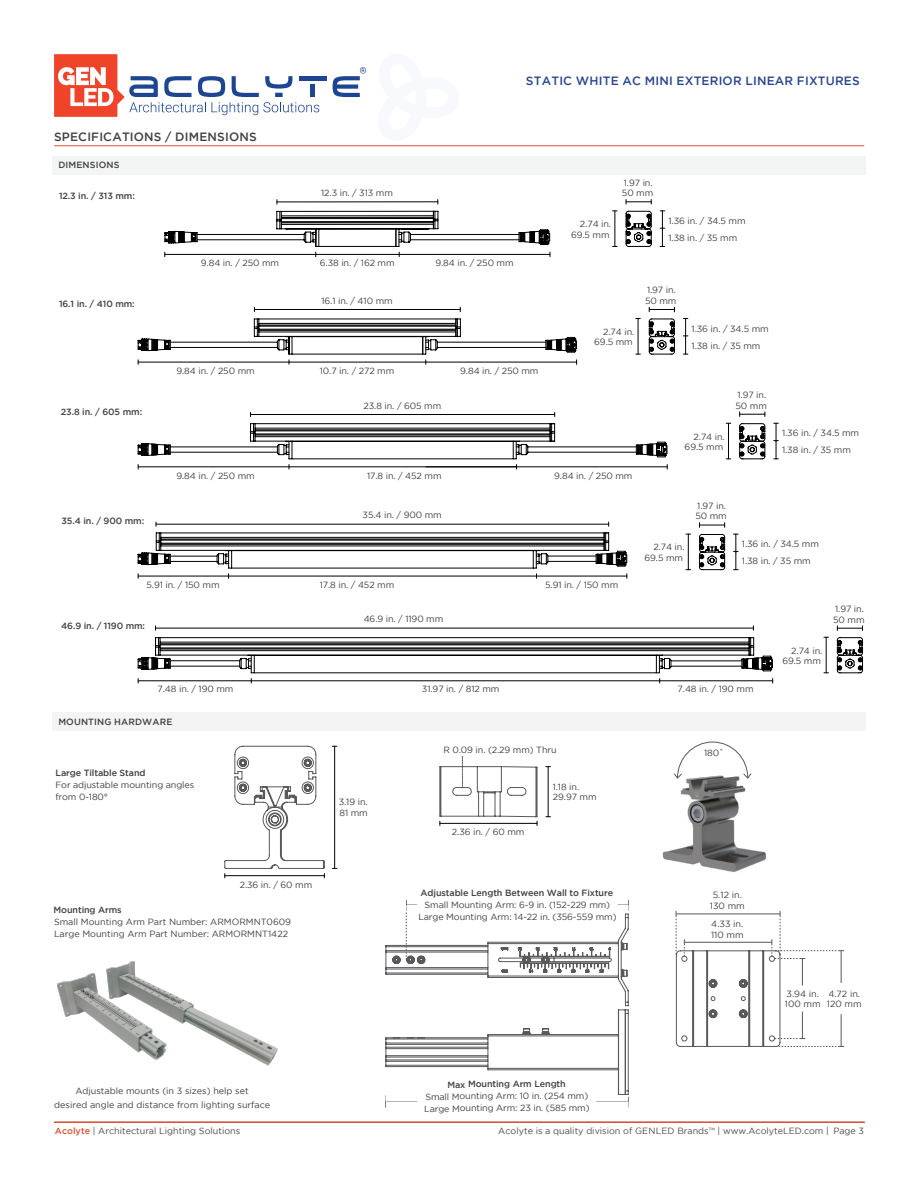
<style>
.page{position:relative;width:918px;height:1188px;background:#fff}
.page>*{position:absolute;margin:0;border:0;box-sizing:border-box;transform-origin:0 0}
.t1{font:500 12px "Gotham";letter-spacing:.015em;color:#28458e}
.t2{font:500 12px "Gotham";letter-spacing:.015em;color:#414042}
.t3{font:9px/10.5px "Gotham";letter-spacing:-.01em;color:#414042}
.t4{font:500 9px "Gotham";letter-spacing:-.01em;color:#414042}
.t5{font:9px "Gotham";color:#4a4a4b}
.t6{font:500 9px "Gotham";letter-spacing:.015em;color:#414042}
.s1{font-weight:500;color:#db5337}
.s2{color:#58595b}
</style>
<div class="page">
<hr style="left:54px;top:145px;width:810px;height:1px;background:#db5337">
<svg style="left:54px;top:54px;width:265px;height:63px"></svg>
<div style="left:310px;top:85px;width:5px;height:12px;background:#1d4592"></div>
<hr style="left:299px;top:76px;width:27px;height:4px;background:#1d4592">
<svg style="left:333px;top:67px;width:33px;height:30px"></svg>
<hr style="left:54px;top:1122px;width:811px;height:1px;background:#db5337">
<div style="left:52px;top:156px;width:814px;height:18px;background:#f3f4f4"></div>
<img style="left:57px;top:962px;width:221px;height:104px">
<svg style="left:385px;top:900px;width:244px;height:208px"></svg>
<svg style="left:676px;top:911px;width:168px;height:136px"></svg>
<svg style="left:138px;top:423px;width:530px;height:36px"></svg>
<svg style="left:138px;top:533px;width:490px;height:35px"></svg>
<svg style="left:138px;top:637px;width:635px;height:36px"></svg>
<svg style="left:626px;top:211px;width:26px;height:36px"></svg>
<svg style="left:649px;top:319px;width:26px;height:35px"></svg>
<svg style="left:739px;top:423px;width:26px;height:36px"></svg>
<svg style="left:699px;top:534px;width:26px;height:36px"></svg>
<svg style="left:626px;top:200px;width:26px;height:4px"></svg>
<svg style="left:649px;top:307px;width:26px;height:5px"></svg>
<svg style="left:739px;top:412px;width:27px;height:4px"></svg>
<svg style="left:699px;top:523px;width:26px;height:4px"></svg>
<hr style="left:615px;top:211px;width:1px;height:35px;background:#000">
<hr style="left:638px;top:319px;width:1px;height:35px;background:#000">
<hr style="left:728px;top:423px;width:1px;height:36px;background:#000">
<hr style="left:688px;top:534px;width:1px;height:36px;background:#000">
<svg style="left:837px;top:637px;width:26px;height:36px"></svg>
<svg style="left:837px;top:626px;width:26px;height:4px"></svg>
<hr style="left:826px;top:637px;width:1px;height:36px;background:#000">
<svg style="left:660px;top:211px;width:5px;height:36px"></svg>
<svg style="left:683px;top:318px;width:5px;height:37px"></svg>
<svg style="left:774px;top:423px;width:4px;height:37px"></svg>
<svg style="left:734px;top:534px;width:4px;height:36px"></svg>
<svg style="left:138px;top:319px;width:439px;height:35px"></svg>
<hr style="left:277px;top:202px;width:161px;height:1px;background:#000">
<hr style="left:254px;top:309px;width:206px;height:1px;background:#000">
<hr style="left:251px;top:414px;width:304px;height:1px;background:#000">
<hr style="left:156px;top:524px;width:453px;height:1px;background:#000">
<hr style="left:156px;top:628px;width:597px;height:1px;background:#000">
<div style="left:52px;top:712px;width:814px;height:19px;background:#f3f4f4"></div>
<img style="left:662px;top:779px;width:105px;height:93px">
<svg style="left:674px;top:742px;width:78px;height:37px"></svg>
<hr style="left:334px;top:746px;width:1px;height:122px;background:#000">
<hr style="left:548px;top:767px;width:1px;height:50px;background:#000">
<svg style="left:224px;top:746px;width:101px;height:132px"></svg>
<hr style="left:225px;top:875px;width:99px;height:1px;background:#000">
<svg style="left:439px;top:756px;width:99px;height:70px"></svg>
<hr style="left:440px;top:823px;width:97px;height:1px;background:#000">
<hr style="left:289px;top:362px;width:137px;height:1px;background:#000">
<hr style="left:289px;top:467px;width:228px;height:1px;background:#000">
<hr style="left:229px;top:576px;width:308px;height:1px;background:#000">
<hr style="left:251px;top:681px;width:409px;height:1px;background:#000">
<hr style="left:426px;top:362px;width:151px;height:1px;background:#000">
<hr style="left:426px;top:467px;width:241px;height:1px;background:#000">
<hr style="left:537px;top:576px;width:90px;height:1px;background:#000">
<hr style="left:660px;top:681px;width:113px;height:1px;background:#000">
<svg style="left:164px;top:211px;width:387px;height:46px"></svg>
<hr style="left:165px;top:254px;width:151px;height:1px;background:#000">
<hr style="left:138px;top:362px;width:151px;height:1px;background:#000">
<hr style="left:138px;top:467px;width:151px;height:1px;background:#000">
<hr style="left:138px;top:576px;width:90px;height:1px;background:#000">
<hr style="left:138px;top:681px;width:113px;height:1px;background:#000">
<h1 class="t2" style="left:54px;top:129px;width:204px">SPECIFICATIONS / DIMENSIONS</h1>
<p class="t6" style="left:58px;top:160px;width:63px">DIMENSIONS</p>
<p class="t4" style="left:59px;top:191px;width:77px">12.3 in. / 313 mm:</p>
<p class="t4" style="left:59px;top:299px;width:77px">16.1 in. / 410 mm:</p>
<p class="t4" style="left:61px;top:407px;width:83px">23.8 in. / 605 mm:</p>
<p class="t4" style="left:61px;top:516px;width:84px">35.4 in. / 900 mm:</p>
<p class="t3" style="left:201px;top:258px;width:80px">9.84 in. / 250 mm</p>
<p class="t3" style="left:176px;top:366px;width:80px">9.84 in. / 250 mm</p>
<p class="t3" style="left:176px;top:470px;width:80px">9.84 in. / 250 mm</p>
<p class="t3" style="left:146px;top:580px;width:75px">5.91 in. / 150 mm</p>
<p class="t4" style="left:61px;top:621px;width:85px">46.9 in. / 1190 mm:</p>
<p class="t3" style="left:321px;top:188px;width:73px">12.3 in. / 313 mm</p>
<p class="t3" style="left:320px;top:258px;width:76px">6.38 in. / 162 mm</p>
<p class="t3" style="left:321px;top:295px;width:73px">16.1 in. / 410 mm</p>
<p class="t3" style="left:320px;top:366px;width:76px">10.7 in. / 272 mm</p>
<h1 class="t1" style="left:526px;top:74px;width:335px">STATIC WHITE AC MINI EXTERIOR LINEAR FIXTURES</h1>
<p class="t3" style="left:435px;top:258px;width:80px">9.84 in. / 250 mm</p>
<p class="t3" style="left:460px;top:366px;width:80px">9.84 in. / 250 mm</p>
<p class="t3" style="left:571px;top:219px;width:42px;text-align:right">2.74 in.<br>69.5 mm</p>
<p class="t3" style="left:622px;top:177px;width:33px">1.97 in.<br>50 mm</p>
<p class="t3" style="left:668px;top:215px;width:79px">1.36 in. / 34.5 mm</p>
<p class="t3" style="left:668px;top:232px;width:70px">1.38 in. / 35 mm</p>
<p class="t3" style="left:645px;top:285px;width:33px">1.97 in.<br>50 mm</p>
<p class="t3" style="left:594px;top:326px;width:42px;text-align:right">2.74 in.<br>69.5 mm</p>
<p class="t3" style="left:692px;top:323px;width:79px">1.36 in. / 34.5 mm</p>
<p class="t3" style="left:692px;top:340px;width:70px">1.38 in. / 35 mm</p>
<p class="t3" style="left:364px;top:401px;width:79px">23.8 in. / 605 mm</p>
<p class="t3" style="left:367px;top:470px;width:76px">17.8 in. / 452 mm</p>
<p class="t3" style="left:554px;top:470px;width:80px">9.84 in. / 250 mm</p>
<p class="t3" style="left:363px;top:509px;width:81px">35.4 in. / 900 mm</p>
<p class="t3" style="left:320px;top:580px;width:76px">17.8 in. / 452 mm</p>
<p class="t3" style="left:364px;top:614px;width:81px">46.9 in. / 1190 mm</p>
<p class="t3" style="left:545px;top:580px;width:75px">5.91 in. / 150 mm</p>
<p class="t3" style="left:685px;top:431px;width:42px;text-align:right">2.74 in.<br>69.5 mm</p>
<p class="t3" style="left:736px;top:389px;width:33px">1.97 in.<br>50 mm</p>
<p class="t3" style="left:782px;top:428px;width:79px">1.36 in. / 34.5 mm</p>
<p class="t3" style="left:782px;top:445px;width:70px">1.38 in. / 35 mm</p>
<p class="t3" style="left:644px;top:542px;width:42px;text-align:right">2.74 in.<br>69.5 mm</p>
<p class="t3" style="left:695px;top:500px;width:33px">1.97 in.<br>50 mm</p>
<p class="t3" style="left:742px;top:539px;width:79px">1.36 in. / 34.5 mm</p>
<p class="t3" style="left:742px;top:556px;width:70px">1.38 in. / 35 mm</p>
<p class="t3" style="left:782px;top:645px;width:42px;text-align:right">2.74 in.<br>69.5 mm</p>
<p class="t3" style="left:833px;top:603px;width:33px">1.97 in.<br>50 mm</p>
<p class="t3" style="left:158px;top:684px;width:77px">7.48 in. / 190 mm</p>
<p class="t3" style="left:422px;top:684px;width:79px">31.97 in. / 812 mm</p>
<p class="t3" style="left:678px;top:684px;width:77px">7.48 in. / 190 mm</p>
<p class="t6" style="left:58px;top:716px;width:116px">MOUNTING HARDWARE</p>
<p class="t4" style="left:56px;top:767px;width:92px">Large Tiltable Stand</p>
<p class="t3" style="left:55px;top:778px;width:140px;line-height:12px">For adjustable mounting angles from 0-180°</p>
<p class="t3" style="left:339px;top:797px;width:31px">3.19 in.<br>81 mm</p>
<p class="t3" style="left:443px;top:744px;width:115px">R 0.09 in. (2.29 mm) Thru</p>
<p class="t3" style="left:452px;top:827px;width:74px">2.36 in. / 60 mm</p>
<p class="t3" style="left:553px;top:781px;width:45px">1.18 in.<br>29.97 mm</p>
<p class="t3" style="left:704px;top:747px;width:21px">180˚</p>
<p class="t3" style="left:240px;top:879px;width:74px">2.36 in. / 60 mm</p>
<p class="t4" style="left:421px;top:888px;width:194px">Adjustable Length Between Wall to Fixture</p>
<p class="t3" style="left:418px;top:899px;width:200px;line-height:12px;text-align:center">Small Mounting Arm: 6-9 in. (152-229 mm)<br>Large Mounting Arm: 14-22 in. (356-559 mm)</p>
<p class="t3" style="left:710px;top:890px;width:36px;text-align:center">5.12 in.<br>130 mm</p>
<p class="t4" style="left:54px;top:905px;width:70px">Mounting Arms</p>
<p class="t3" style="left:54px;top:916px;width:239px;line-height:12px">Small Mounting Arm Part Number: ARMORMNT0609<br>Large Mounting Arm Part Number: ARMORMNT1422</p>
<p class="t3" style="left:711px;top:918px;width:34px">4.33 in.<br>110 mm</p>
<p class="t3" style="left:54px;top:1084px;width:217px;line-height:13.5px;text-align:center">Adjustable mounts (in 3 sizes) help set<br>desired angle and distance from lighting surface</p>
<p class="t4" style="left:447px;top:1079px;width:120px">Max Mounting Arm Length</p>
<p class="t3" style="left:424px;top:1090px;width:167px;line-height:12px">Small Mounting Arm: 10 in. (254 mm)<br>Large Mounting Arm: 23 in. (585 mm)</p>
<p class="t3" style="left:785px;top:988px;width:37px">3.94 in.<br>100 mm</p>
<p class="t3" style="left:827px;top:988px;width:36px">4.72 in.<br>120 mm</p>
<p class="t5" style="left:55px;top:1126px;width:187px"><span class="s1">Acolyte</span> | Architectural Lighting Solutions</p>
<p class="t5" style="left:498px;top:1126px;width:367px">Acolyte is a quality division of GENLED Brands<span class="s2">™</span> | www.AcolyteLED.com | Page 3</p>
</div>
